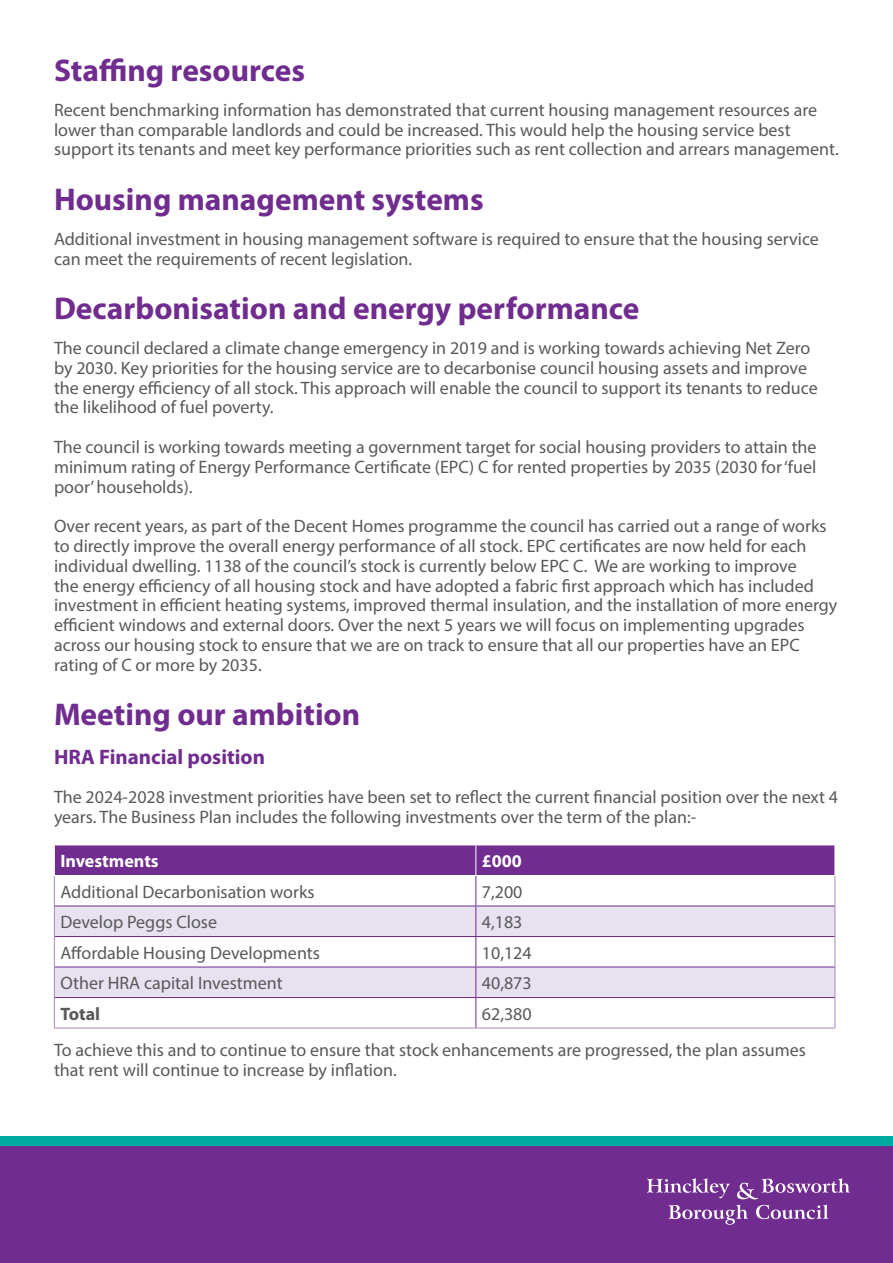
<style>
.page{position:relative;width:893px;height:1263px;background:#fff}
.page>*{position:absolute;margin:0;border:0;box-sizing:border-box;transform-origin:0 0}
.Heading_2{font:700 31.5px "Myriad Pro";color:#702c8e}
.Paragraph_Style_1{font:700 21px "Myriad Pro";color:#702c8e}
.Paragraph_Style_1-2{font:18px "Myriad Pro";color:#58595b}
.Paragraph_Style_1-3{font:700 18px "Myriad Pro";color:#fff}
.Paragraph_Style_1-4{font:700 18px "Myriad Pro";color:#58595b}
</style>
<div class="page">
<div style="left:0;top:1136px;width:893px;height:127px;background:#702c8e"></div>
<svg style="left:647px;top:1178px;width:203px;height:47px"></svg>
<div style="left:0;top:1136px;width:893px;height:9px;background:#00aaa3"></div>
<div style="left:55px;top:846px;width:780px;height:29px;background:#702c8e"></div>
<svg style="left:55px;top:876px;width:780px;height:152px"></svg>
<svg style="left:55px;top:907px;width:780px;height:90px;fill:#e8e1ef"></svg>
<hr style="left:54px;top:876px;width:1px;height:30px;background:#a888bc">
<hr style="left:835px;top:876px;width:1px;height:30px;background:#a888bc">
<hr style="left:54px;top:906px;width:1px;height:30px;background:#a888bc">
<hr style="left:835px;top:906px;width:1px;height:30px;background:#a888bc">
<hr style="left:54px;top:936px;width:1px;height:31px;background:#a888bc">
<hr style="left:835px;top:936px;width:1px;height:31px;background:#a888bc">
<hr style="left:54px;top:967px;width:1px;height:30px;background:#a888bc">
<hr style="left:835px;top:967px;width:1px;height:30px;background:#a888bc">
<hr style="left:54px;top:997px;width:1px;height:31px;background:#a888bc">
<hr style="left:835px;top:997px;width:1px;height:31px;background:#a888bc">
<hr style="left:54px;top:1028px;width:422px;height:1px;background:#a888bc">
<hr style="left:476px;top:1028px;width:359px;height:1px;background:#a888bc">
<hr style="left:475px;top:876px;width:1px;height:30px;background:#702c8e">
<hr style="left:55px;top:906px;width:421px;height:1px;background:#702c8e">
<hr style="left:476px;top:906px;width:359px;height:1px;background:#702c8e">
<hr style="left:475px;top:906px;width:1px;height:30px;background:#702c8e">
<hr style="left:55px;top:936px;width:421px;height:1px;background:#702c8e">
<hr style="left:476px;top:936px;width:359px;height:1px;background:#702c8e">
<hr style="left:475px;top:937px;width:1px;height:30px;background:#702c8e">
<hr style="left:55px;top:967px;width:421px;height:1px;background:#702c8e">
<hr style="left:476px;top:967px;width:359px;height:1px;background:#702c8e">
<hr style="left:475px;top:967px;width:1px;height:30px;background:#702c8e">
<hr style="left:55px;top:997px;width:421px;height:1px;background:#702c8e">
<hr style="left:476px;top:997px;width:359px;height:1px;background:#702c8e">
<hr style="left:475px;top:998px;width:1px;height:30px;background:#702c8e">
<hr style="left:475px;top:845px;width:1px;height:30px;background:#fff">
<h2 class="Heading_2" style="left:54px;top:53px;width:253px">Staffing resources</h2>
<h2 class="Paragraph_Style_1-2" style="left:54px;top:99px;width:765px">Recent benchmarking information has demonstrated that current housing management resources are</h2>
<h2 class="Paragraph_Style_1-2" style="left:54px;top:118px;width:738px">lower than comparable landlords and could be increased. This would help the housing service best</h2>
<h2 class="Paragraph_Style_1-2" style="left:54px;top:138px;width:786px">support its tenants and meet key performance priorities such as rent collection and arrears management.</h2>
<h2 class="Heading_2" style="left:54px;top:182px;width:431px">Housing management systems</h2>
<h2 class="Paragraph_Style_1-2" style="left:54px;top:228px;width:766px">Additional investment in housing management software is required to ensure that the housing service</h2>
<h2 class="Paragraph_Style_1-2" style="left:54px;top:247px;width:360px">can meet the requirements of recent legislation.</h2>
<h2 class="Heading_2" style="left:54px;top:291px;width:587px">Decarbonisation and energy performance</h2>
<h2 class="Paragraph_Style_1-2" style="left:54px;top:337px;width:758px">The council declared a climate change emergency in 2019 and is working towards achieving Net Zero</h2>
<h2 class="Paragraph_Style_1-2" style="left:54px;top:357px;width:754px">by 2030. Key priorities for the housing service are to decarbonise council housing assets and improve</h2>
<h2 class="Paragraph_Style_1-2" style="left:54px;top:376px;width:765px">the energy efficiency of all stock. This approach will enable the council to support its tenants to reduce</h2>
<h2 class="Paragraph_Style_1-2" style="left:54px;top:396px;width:221px">the likelihood of fuel poverty.</h2>
<h2 class="Paragraph_Style_1-2" style="left:54px;top:436px;width:764px">The council is working towards meeting a government target for social housing providers to attain the</h2>
<h2 class="Paragraph_Style_1-2" style="left:54px;top:456px;width:764px">minimum rating of Energy Performance Certificate (EPC) C for rented properties by 2035 (2030 for ‘fuel</h2>
<h2 class="Paragraph_Style_1-2" style="left:54px;top:475px;width:140px">poor’ households).</h2>
<h2 class="Paragraph_Style_1-2" style="left:54px;top:515px;width:774px">Over recent years, as part of the Decent Homes programme the council has carried out a range of works</h2>
<h2 class="Paragraph_Style_1-2" style="left:54px;top:535px;width:754px">to directly improve the overall energy performance of all stock. EPC certificates are now held for each</h2>
<h2 class="Paragraph_Style_1-2" style="left:54px;top:555px;width:744px">individual dwelling. 1138 of the council’s stock is currently below EPC C. We are working to improve</h2>
<h2 class="Paragraph_Style_1-2" style="left:54px;top:574px;width:761px">the energy efficiency of all housing stock and have adopted a fabric first approach which has included</h2>
<h2 class="Paragraph_Style_1-2" style="left:54px;top:594px;width:785px">investment in efficient heating systems, improved thermal insulation, and the installation of more energy</h2>
<h2 class="Paragraph_Style_1-2" style="left:54px;top:614px;width:752px">efficient windows and external doors. Over the next 5 years we will focus on implementing upgrades</h2>
<h2 class="Paragraph_Style_1-2" style="left:54px;top:634px;width:747px">across our housing stock to ensure that we are on track to ensure that all our properties have an EPC</h2>
<h2 class="Paragraph_Style_1-2" style="left:54px;top:654px;width:209px">rating of C or more by 2035.</h2>
<h2 class="Heading_2" style="left:54px;top:697px;width:308px">Meeting our ambition</h2>
<h2 class="Paragraph_Style_1" style="left:54px;top:745px;width:212px">HRA Financial position</h2>
<h2 class="Paragraph_Style_1-2" style="left:54px;top:786px;width:786px">The 2024-2028 investment priorities have been set to reflect the current financial position over the next 4</h2>
<h2 class="Paragraph_Style_1-2" style="left:54px;top:806px;width:644px">years. The Business Plan includes the following investments over the term of the plan:-</h2>
<h2 class="Paragraph_Style_1-3" style="left:60px;top:851px;width:100px">Investments</h2>
<h2 class="Paragraph_Style_1-3" style="left:482px;top:851px;width:41px">£000</h2>
<h2 class="Paragraph_Style_1-2" style="left:60px;top:880px;width:256px">Additional Decarbonisation works</h2>
<h2 class="Paragraph_Style_1-2" style="left:482px;top:880px;width:42px">7,200</h2>
<h2 class="Paragraph_Style_1-2" style="left:60px;top:911px;width:158px">Develop Peggs Close</h2>
<h2 class="Paragraph_Style_1-2" style="left:482px;top:911px;width:42px">4,183</h2>
<h2 class="Paragraph_Style_1-2" style="left:60px;top:941px;width:261px">Affordable Housing Developments</h2>
<h2 class="Paragraph_Style_1-2" style="left:482px;top:941px;width:51px">10,124</h2>
<h2 class="Paragraph_Style_1-2" style="left:60px;top:972px;width:224px">Other HRA capital Investment</h2>
<h2 class="Paragraph_Style_1-2" style="left:482px;top:972px;width:51px">40,873</h2>
<h2 class="Paragraph_Style_1-4" style="left:60px;top:1003px;width:41px">Total</h2>
<h2 class="Paragraph_Style_1-2" style="left:482px;top:1002px;width:51px">62,380</h2>
<h2 class="Paragraph_Style_1-2" style="left:54px;top:1039px;width:753px">To achieve this and to continue to ensure that stock enhancements are progressed, the plan assumes</h2>
<h2 class="Paragraph_Style_1-2" style="left:54px;top:1058px;width:344px">that rent will continue to increase by inflation.</h2>
</div>
